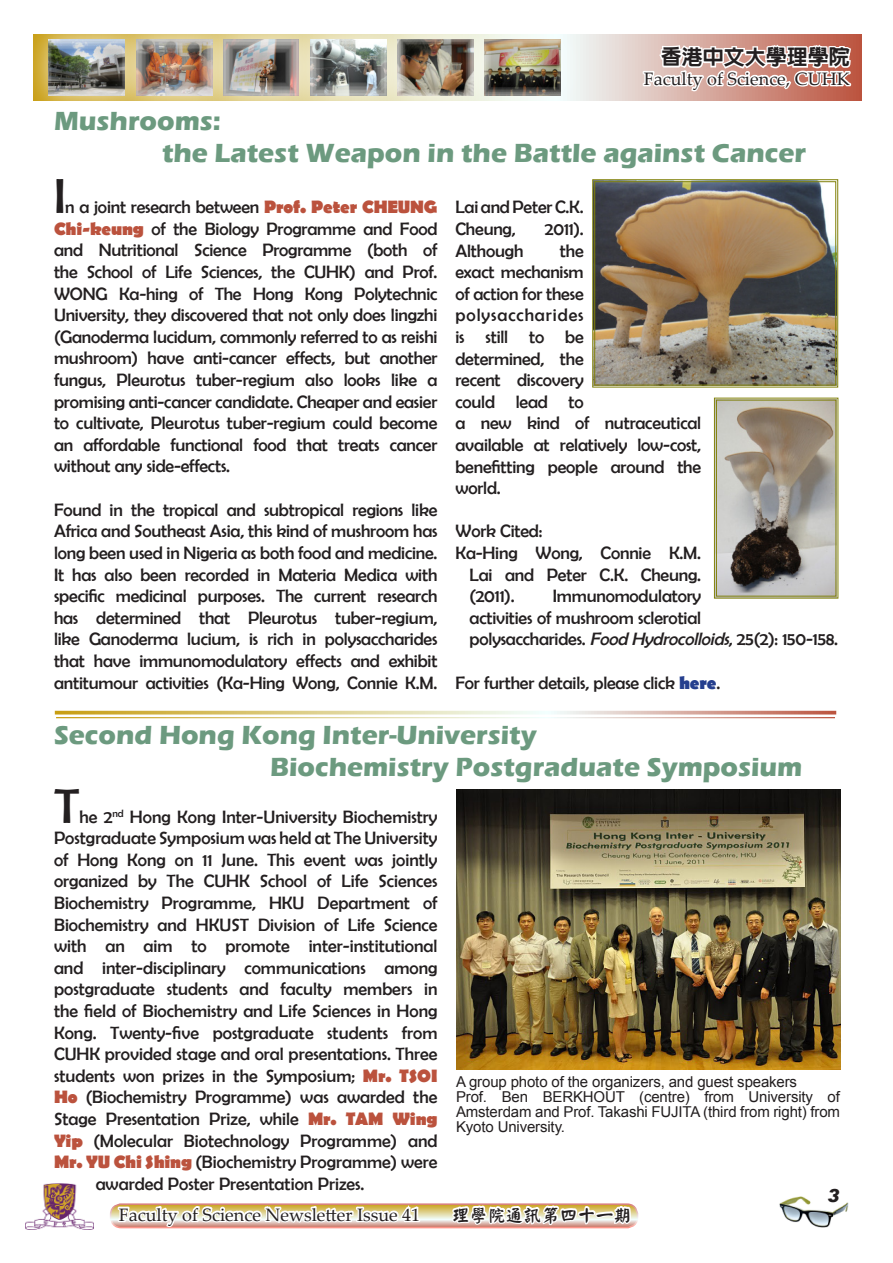
<style>
.page{position:relative;width:893px;height:1263px;background:#fff}
.page>*{position:absolute;margin:0;border:0;box-sizing:border-box;transform-origin:0 0}
.t1{font:49.5px "Berlin Sans FB";color:#231f20}
.t2{font:700 27px "Eras ITC";color:#6c9a7f}
.t3{font:800 21px "New Gothic";color:#231f20}
.t4{font:18px/21.6px "Berlin Sans FB";color:#231f20;text-align:justify}
.t5{font:18px "Palatino Linotype";color:#231f20}
.t6{font:18px "DF Yan Kai W5 WINP BF";color:#231f20}
.t7{font:italic 900 18px "Arial";color:#231f20}
.t8{font:15px/15px "Arial";letter-spacing:-.01em;color:#231f20;text-align:justify}
.s1{font-weight:700;color:#bb523d}
.s2{font-style:italic}
.s3{font-weight:700;color:#253f8e}
</style>
<div class="page">
<svg style="left:587px;top:34px;width:275px;height:67px;background:#e1cac4"></svg>
<svg style="left:641px;top:34px;width:212px;height:67px"></svg>
<div style="left:19px;top:10px;width:132px;height:112px;background:#fff;opacity:.75"></div>
<img style="left:49px;top:40px;width:58px;height:56px">
<div style="left:107px;top:10px;width:131px;height:112px;background:#fff;opacity:.75"></div>
<img style="left:136px;top:40px;width:58px;height:56px">
<div style="left:455px;top:10px;width:132px;height:112px;background:#fff;opacity:.75"></div>
<img style="left:500px;top:40px;width:61px;height:56px">
<div style="left:368px;top:10px;width:132px;height:112px;background:#fff;opacity:.75"></div>
<img style="left:413px;top:40px;width:61px;height:56px">
<div style="left:281px;top:10px;width:132px;height:112px;background:#fff;opacity:.75"></div>
<img style="left:325px;top:40px;width:61px;height:56px">
<div style="left:194px;top:10px;width:131px;height:112px;background:#fff;opacity:.75"></div>
<img style="left:223px;top:40px;width:76px;height:56px">
<img style="left:456px;top:789px;width:384px;height:280px">
<img style="left:592px;top:179px;width:247px;height:209px">
<div style="left:594px;top:181px;width:242px;height:205px;border:1px solid #81810b"></div>
<svg style="left:713px;top:397px;width:126px;height:202px;background:#9d988e"></svg>
<div style="left:716px;top:400px;width:120px;height:197px;border:1px solid #81810b"></div>
<img style="left:779px;top:1196px;width:70px;height:32px">
<img style="left:26px;top:1183px;width:67px;height:47px">
<svg style="left:111px;top:1203px;width:526px;height:26px"></svg>
<p class="t3" style="left:661px;top:46px;width:190px">香港中文大學理學院</p>
<p class="t5" style="left:644px;top:66px;width:207px">Faculty of Science, CUHK</p>
<p class="t2" style="left:54px;top:105px;width:168px">Mushrooms:</p>
<p class="t2" style="left:162px;top:138px;width:645px">the Latest Weapon in the Battle against Cancer</p>
<p class="t1" style="left:54px;top:169px;width:13px">I</p>
<p class="t4" style="left:54px;top:196px;width:385px;text-indent:11px">n a joint research between <span class="s1">Prof. Peter CHEUNG Chi-keung</span> of the Biology Programme and Food and Nutritional Science Programme (both of the School of Life Sciences, the CUHK) and Prof.<br>WONG Ka-hing of The Hong Kong Polytechnic University, they discovered that not only does lingzhi (Ganoderma lucidum, commonly referred to as reishi mushroom) have anti-cancer effects, but another fungus, Pleurotus tuber-regium also looks like a promising anti-cancer candidate. Cheaper and easier to cultivate, Pleurotus tuber-regium could become an affordable functional food that treats cancer without any side-effects.</p>
<p class="t4" style="left:54px;top:499px;width:385px">Found in the tropical and subtropical regions like Africa and Southeast Asia, this kind of mushroom has long been used in Nigeria as both food and medicine.<br>It has also been recorded in Materia Medica with specific medicinal purposes. The current research has determined that Pleurotus tuber-regium, like Ganoderma lucium, is rich in polysaccharides that have immunomodulatory effects and exhibit antitumour activities (Ka-Hing Wong, Connie K.M.</p>
<p class="t4" style="left:455px;top:196px;width:130px">Lai and Peter C.K.<br>Cheung,</p>
<p class="t4" style="left:545px;top:218px;width:40px">2011).</p>
<p class="t4" style="left:455px;top:239px;width:69px">Although</p>
<p class="t4" style="left:455px;top:239px;width:247px;text-align:left;text-indent:104px">the<br>exact mechanism<br>of action for these polysaccharides<br>is still to be<br>determined, the<br>recent discovery<br>could lead to<br>a new kind of nutraceutical available at relatively low-cost, benefitting people around the world.</p>
<p class="t4" style="left:455px;top:520px;width:88px">Work Cited:</p>
<p class="t4" style="left:470px;top:542px;width:233px;text-indent:-14px">Ka-Hing Wong, Connie K.M.<br>Lai and Peter C.K. Cheung. (2011).</p>
<p class="t4" style="left:470px;top:585px;width:370px;text-align:left;text-indent:83px">Immunomodulatory<br>activities of mushroom sclerotial<br>polysaccharides. <span class="s2">Food Hydrocolloids</span>, 25(2): 150-158.</p>
<p class="t4" style="left:455px;top:671px;width:266px">For further details, please click <span class="s3">here</span>.</p>
<p class="t2" style="left:54px;top:719px;width:484px">Second Hong Kong Inter-University</p>
<p class="t2" style="left:270px;top:751px;width:534px">Biochemistry Postgraduate Symposium</p>
<p class="t1" style="left:54px;top:778px;width:27px">T</p>
<p class="t4" style="left:79px;top:805px;width:360px">he 2<sup>nd</sup> Hong Kong Inter-University Biochemistry</p>
<p class="t4" style="left:54px;top:827px;width:385px">Postgraduate Symposium was held at The University</p>
<p class="t4" style="left:54px;top:849px;width:385px">of Hong Kong on 11 June. This event was jointly</p>
<p class="t4" style="left:54px;top:870px;width:385px">organized by The CUHK School of Life Sciences</p>
<p class="t4" style="left:54px;top:892px;width:385px">Biochemistry Programme, HKU Department of</p>
<p class="t4" style="left:54px;top:913px;width:385px">Biochemistry and HKUST Division of Life Science</p>
<p class="t4" style="left:54px;top:935px;width:385px">with an aim to promote inter-institutional</p>
<p class="t4" style="left:54px;top:957px;width:385px">and inter-disciplinary communications among</p>
<p class="t4" style="left:54px;top:978px;width:385px">postgraduate students and faculty members in</p>
<p class="t4" style="left:54px;top:1000px;width:385px">the field of Biochemistry and Life Sciences in Hong</p>
<p class="t4" style="left:54px;top:1021px;width:385px">Kong. Twenty-five postgraduate students from</p>
<p class="t4" style="left:54px;top:1043px;width:385px">CUHK provided stage and oral presentations. Three</p>
<p class="t4" style="left:54px;top:1065px;width:385px">students won prizes in the Symposium; <span class="s1">Mr. TSOI</span></p>
<p class="t4" style="left:54px;top:1086px;width:385px"><span class="s1">Ho</span> (Biochemistry Programme) was awarded the</p>
<p class="t4" style="left:54px;top:1108px;width:385px">Stage Presentation Prize, while <span class="s1">Mr. TAM Wing</span></p>
<p class="t4" style="left:54px;top:1129px;width:385px"><span class="s1">Yip</span> (Molecular Biotechnology Programme) and</p>
<p class="t4" style="left:54px;top:1151px;width:385px"><span class="s1">Mr. YU Chi Shing</span> (Biochemistry Programme) were</p>
<p class="t4" style="left:96px;top:1173px;width:270px">awarded Poster Presentation Prizes.</p>
<p class="t8" style="left:456px;top:1074px;width:343px">A group photo of the organizers, and guest speakers</p>
<p class="t8" style="left:456px;top:1089px;width:385px">Prof. Ben BERKHOUT (centre) from University of Amsterdam and Prof. Takashi FUJITA (third from right) from Kyoto University.</p>
<p class="t7" style="left:827px;top:1184px;width:14px">3</p>
<p class="t5" style="left:119px;top:1201px;width:303px">Faculty of Science Newsletter Issue 41</p>
<p class="t6" style="left:452px;top:1206px;width:181px">理學院通訊第四十一期</p>
</div>
